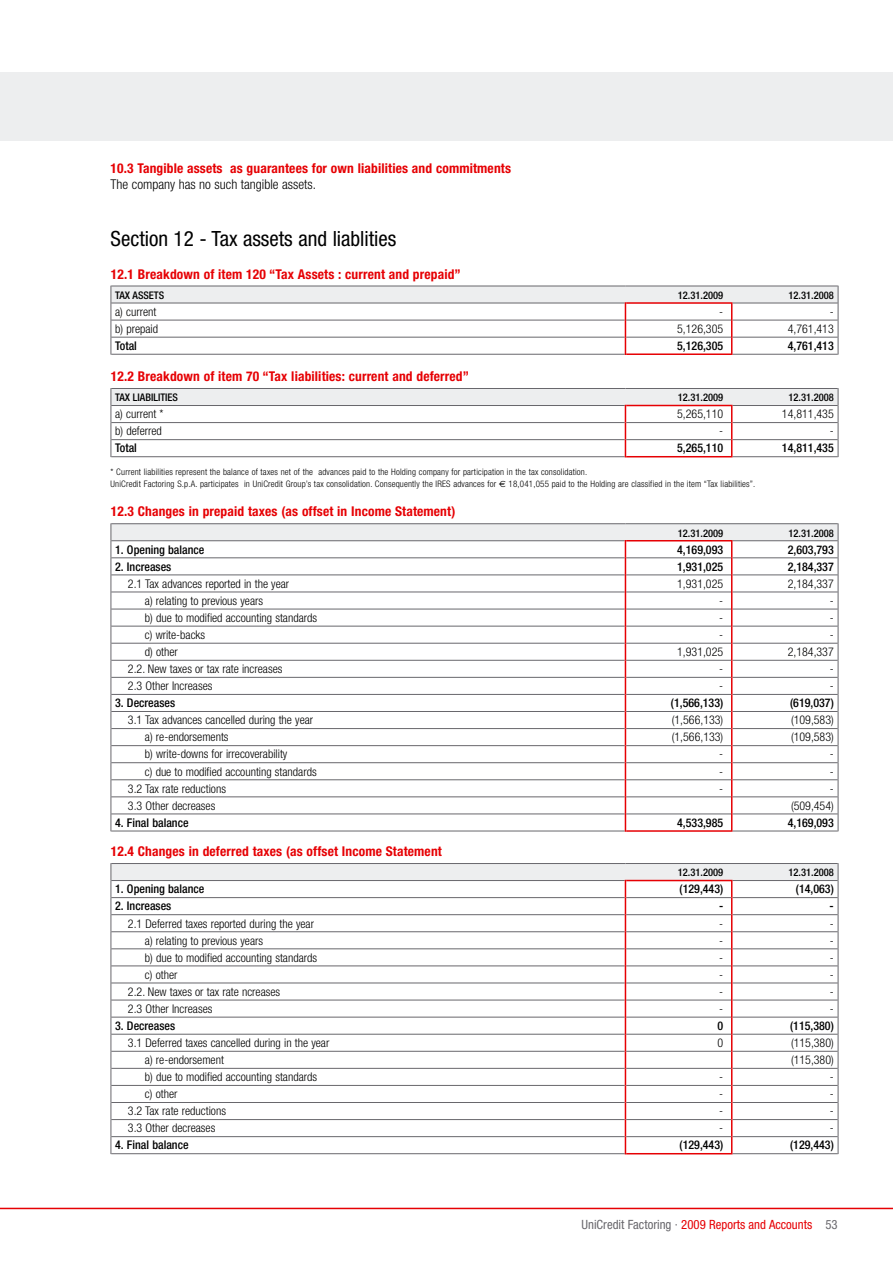
<style>
.page{position:relative;width:893px;height:1263px;background:#fff}
.page>*{position:absolute;margin:0;border:0;box-sizing:border-box;transform-origin:0 0}
.t1{font:condensed 21px "Helvetica Neue";color:#000}
.t2{font:700 condensed 13.5px "Helvetica Neue";letter-spacing:.01em;color:#e60004}
.t3{font:300 condensed 13.5px "Helvetica Neue";color:#000}
.t4{font:condensed 12.75px "Helvetica Neue";color:#e60004}
.t5{font:300 condensed 12px "Helvetica Neue";color:#000}
.t6{font:500 condensed 12px "Helvetica Neue";color:#000}
.t7{font:500 condensed 10.5px "Helvetica Neue";color:#000}
.t8{font:300 condensed 9px/12.6px "Helvetica Neue";letter-spacing:.02em;color:#000}
.s1{font-family:"Euro Sans";font-weight:400;font-stretch:normal}
.s2{color:#68676c}
</style>
<div class="page">
<div style="left:0;top:72px;width:893px;height:68px;background:#edeeef"></div>
<hr style="left:0;top:1208px;width:893px;height:1px;background:#e60004">
<svg style="left:111px;top:286px;width:728px;height:69px"></svg>
<hr style="left:626px;top:353px;width:105px;height:2px;background:#e60004">
<svg style="left:111px;top:388px;width:728px;height:69px"></svg>
<hr style="left:626px;top:456px;width:105px;height:1px;background:#e60004">
<svg style="left:111px;top:523px;width:728px;height:309px"></svg>
<hr style="left:626px;top:830px;width:105px;height:2px;background:#e60004">
<svg style="left:111px;top:863px;width:728px;height:291px"></svg>
<hr style="left:626px;top:1153px;width:105px;height:1px;background:#e60004">
<p class="t2" style="left:111px;top:163px;width:402px">10.3 Tangible assets as guarantees for own liabilities and commitments</p>
<p class="t3" style="left:111px;top:180px;width:207px">The company has no such tangible assets.</p>
<h1 class="t1" style="left:111px;top:231px;width:287px">Section 12 - Tax assets and liablities</h1>
<p class="t2" style="left:111px;top:269px;width:351px">12.1 Breakdown of item 120 “Tax Assets : current and prepaid”</p>
<p class="t7" style="left:115px;top:291px;width:51px">TAX ASSETS</p>
<p class="t7" style="left:678px;top:291px;width:47px">12.31.2009</p>
<p class="t7" style="left:788px;top:291px;width:47px">12.31.2008</p>
<p class="t5" style="left:115px;top:307px;width:43px">a) current</p>
<p class="t5" style="left:719px;top:307px;width:5px">-</p>
<p class="t5" style="left:830px;top:307px;width:5px">-</p>
<p class="t5" style="left:115px;top:324px;width:44px">b) prepaid</p>
<p class="t5" style="left:677px;top:324px;width:48px">5,126,305</p>
<p class="t5" style="left:788px;top:324px;width:48px">4,761,413</p>
<p class="t6" style="left:115px;top:341px;width:23px">Total</p>
<p class="t6" style="left:677px;top:341px;width:48px">5,126,305</p>
<p class="t6" style="left:788px;top:341px;width:48px">4,761,413</p>
<p class="t2" style="left:111px;top:371px;width:360px">12.2 Breakdown of item 70 “Tax liabilities: current and deferred”</p>
<p class="t7" style="left:115px;top:394px;width:64px">TAX LIABILITIES</p>
<p class="t7" style="left:678px;top:394px;width:47px">12.31.2009</p>
<p class="t7" style="left:788px;top:394px;width:47px">12.31.2008</p>
<p class="t5" style="left:115px;top:410px;width:50px">a) current *</p>
<p class="t5" style="left:677px;top:410px;width:48px">5,265,110</p>
<p class="t5" style="left:782px;top:410px;width:53px">14,811,435</p>
<p class="t5" style="left:115px;top:427px;width:48px">b) deferred</p>
<p class="t5" style="left:719px;top:427px;width:5px">-</p>
<p class="t5" style="left:830px;top:427px;width:5px">-</p>
<p class="t6" style="left:115px;top:444px;width:23px">Total</p>
<p class="t6" style="left:677px;top:444px;width:48px">5,265,110</p>
<p class="t6" style="left:782px;top:444px;width:53px">14,811,435</p>
<p class="t8" style="left:111px;top:466px;width:646px">* Current liabilities represent the balance of taxes net of the advances paid to the Holding company for participation in the tax consolidation.<br>UniCredit Factoring S.p.A. participates in UniCredit Group’s tax consolidation. Consequently the IRES advances for <span class="s1">€</span> 18,041,055 paid to the Holding are classified in the item “Tax liabilities”.</p>
<p class="t2" style="left:111px;top:507px;width:346px">12.3 Changes in prepaid taxes (as offset in Income Statement)</p>
<p class="t7" style="left:678px;top:529px;width:47px">12.31.2009</p>
<p class="t7" style="left:788px;top:529px;width:47px">12.31.2008</p>
<p class="t6" style="left:115px;top:545px;width:91px">1. Opening balance</p>
<p class="t6" style="left:677px;top:545px;width:48px">4,169,093</p>
<p class="t6" style="left:788px;top:545px;width:48px">2,603,793</p>
<p class="t6" style="left:115px;top:562px;width:58px">2. Increases</p>
<p class="t6" style="left:677px;top:562px;width:48px">1,931,025</p>
<p class="t6" style="left:788px;top:562px;width:48px">2,184,337</p>
<p class="t5" style="left:128px;top:579px;width:163px">2.1 Tax advances reported in the year</p>
<p class="t5" style="left:677px;top:579px;width:48px">1,931,025</p>
<p class="t5" style="left:788px;top:579px;width:48px">2,184,337</p>
<p class="t5" style="left:145px;top:596px;width:120px">a) relating to previous years</p>
<p class="t5" style="left:719px;top:596px;width:5px">-</p>
<p class="t5" style="left:830px;top:596px;width:5px">-</p>
<p class="t5" style="left:145px;top:613px;width:174px">b) due to modified accounting standards</p>
<p class="t5" style="left:719px;top:613px;width:5px">-</p>
<p class="t5" style="left:830px;top:613px;width:5px">-</p>
<p class="t5" style="left:145px;top:630px;width:62px">c) write-backs</p>
<p class="t5" style="left:719px;top:630px;width:5px">-</p>
<p class="t5" style="left:830px;top:630px;width:5px">-</p>
<p class="t5" style="left:145px;top:647px;width:34px">d) other</p>
<p class="t5" style="left:677px;top:647px;width:48px">1,931,025</p>
<p class="t5" style="left:788px;top:647px;width:48px">2,184,337</p>
<p class="t5" style="left:128px;top:664px;width:156px">2.2. New taxes or tax rate increases</p>
<p class="t5" style="left:719px;top:664px;width:5px">-</p>
<p class="t5" style="left:830px;top:664px;width:5px">-</p>
<p class="t5" style="left:128px;top:682px;width:86px">2.3 Other Increases</p>
<p class="t5" style="left:719px;top:682px;width:5px">-</p>
<p class="t5" style="left:830px;top:682px;width:5px">-</p>
<p class="t6" style="left:115px;top:699px;width:61px">3. Decreases</p>
<p class="t6" style="left:671px;top:699px;width:54px">(1,566,133)</p>
<p class="t6" style="left:790px;top:699px;width:45px">(619,037)</p>
<p class="t5" style="left:128px;top:716px;width:187px">3.1 Tax advances cancelled during the year</p>
<p class="t5" style="left:672px;top:716px;width:53px">(1,566,133)</p>
<p class="t5" style="left:791px;top:716px;width:44px">(109,583)</p>
<p class="t5" style="left:145px;top:733px;width:85px">a) re-endorsements</p>
<p class="t5" style="left:672px;top:733px;width:53px">(1,566,133)</p>
<p class="t5" style="left:791px;top:733px;width:44px">(109,583)</p>
<p class="t5" style="left:145px;top:750px;width:144px">b) write-downs for irrecoverability</p>
<p class="t5" style="left:719px;top:750px;width:5px">-</p>
<p class="t5" style="left:830px;top:750px;width:5px">-</p>
<p class="t5" style="left:145px;top:767px;width:173px">c) due to modified accounting standards</p>
<p class="t5" style="left:719px;top:767px;width:5px">-</p>
<p class="t5" style="left:830px;top:767px;width:5px">-</p>
<p class="t5" style="left:128px;top:784px;width:100px">3.2 Tax rate reductions</p>
<p class="t5" style="left:719px;top:784px;width:5px">-</p>
<p class="t5" style="left:830px;top:784px;width:5px">-</p>
<p class="t5" style="left:128px;top:801px;width:89px">3.3 Other decreases</p>
<p class="t5" style="left:791px;top:801px;width:44px">(509,454)</p>
<p class="t6" style="left:115px;top:818px;width:75px">4. Final balance</p>
<p class="t6" style="left:677px;top:818px;width:48px">4,533,985</p>
<p class="t6" style="left:788px;top:818px;width:48px">4,169,093</p>
<p class="t2" style="left:111px;top:846px;width:332px">12.4 Changes in deferred taxes (as offset Income Statement</p>
<p class="t7" style="left:678px;top:869px;width:47px">12.31.2009</p>
<p class="t7" style="left:788px;top:869px;width:47px">12.31.2008</p>
<p class="t6" style="left:115px;top:885px;width:91px">1. Opening balance</p>
<p class="t6" style="left:680px;top:885px;width:45px">(129,443)</p>
<p class="t6" style="left:796px;top:885px;width:39px">(14,063)</p>
<p class="t6" style="left:115px;top:902px;width:58px">2. Increases</p>
<p class="t6" style="left:719px;top:902px;width:6px">-</p>
<p class="t6" style="left:830px;top:902px;width:6px">-</p>
<p class="t5" style="left:128px;top:919px;width:188px">2.1 Deferred taxes reported during the year</p>
<p class="t5" style="left:719px;top:919px;width:5px">-</p>
<p class="t5" style="left:830px;top:919px;width:5px">-</p>
<p class="t5" style="left:145px;top:936px;width:120px">a) relating to previous years</p>
<p class="t5" style="left:719px;top:936px;width:5px">-</p>
<p class="t5" style="left:830px;top:936px;width:5px">-</p>
<p class="t5" style="left:145px;top:953px;width:174px">b) due to modified accounting standards</p>
<p class="t5" style="left:719px;top:953px;width:5px">-</p>
<p class="t5" style="left:830px;top:953px;width:5px">-</p>
<p class="t5" style="left:145px;top:970px;width:34px">c) other</p>
<p class="t5" style="left:719px;top:970px;width:5px">-</p>
<p class="t5" style="left:830px;top:970px;width:5px">-</p>
<p class="t5" style="left:128px;top:987px;width:154px">2.2. New taxes or tax rate ncreases</p>
<p class="t5" style="left:719px;top:987px;width:5px">-</p>
<p class="t5" style="left:830px;top:987px;width:5px">-</p>
<p class="t5" style="left:128px;top:1004px;width:86px">2.3 Other Increases</p>
<p class="t5" style="left:719px;top:1004px;width:5px">-</p>
<p class="t5" style="left:830px;top:1004px;width:5px">-</p>
<p class="t6" style="left:115px;top:1021px;width:61px">3. Decreases</p>
<p class="t6" style="left:717px;top:1021px;width:7px">0</p>
<p class="t6" style="left:790px;top:1021px;width:45px">(115,380)</p>
<p class="t5" style="left:128px;top:1038px;width:203px">3.1 Deferred taxes cancelled during in the year</p>
<p class="t5" style="left:717px;top:1038px;width:7px">0</p>
<p class="t5" style="left:791px;top:1038px;width:44px">(115,380)</p>
<p class="t5" style="left:145px;top:1055px;width:80px">a) re-endorsement</p>
<p class="t5" style="left:791px;top:1055px;width:44px">(115,380)</p>
<p class="t5" style="left:145px;top:1072px;width:174px">b) due to modified accounting standards</p>
<p class="t5" style="left:719px;top:1072px;width:5px">-</p>
<p class="t5" style="left:830px;top:1072px;width:5px">-</p>
<p class="t5" style="left:145px;top:1090px;width:34px">c) other</p>
<p class="t5" style="left:719px;top:1090px;width:5px">-</p>
<p class="t5" style="left:830px;top:1090px;width:5px">-</p>
<p class="t5" style="left:128px;top:1107px;width:100px">3.2 Tax rate reductions</p>
<p class="t5" style="left:719px;top:1107px;width:5px">-</p>
<p class="t5" style="left:830px;top:1107px;width:5px">-</p>
<p class="t5" style="left:128px;top:1124px;width:89px">3.3 Other decreases</p>
<p class="t5" style="left:719px;top:1124px;width:5px">-</p>
<p class="t5" style="left:830px;top:1124px;width:5px">-</p>
<p class="t6" style="left:115px;top:1141px;width:75px">4. Final balance</p>
<p class="t6" style="left:680px;top:1141px;width:45px">(129,443)</p>
<p class="t6" style="left:790px;top:1141px;width:45px">(129,443)</p>
<p class="t4" style="left:581px;top:1220px;width:258px"><span class="s2">UniCredit Factoring ·</span> 2009 Reports and Accounts <span class="s2">53</span></p>
</div>
